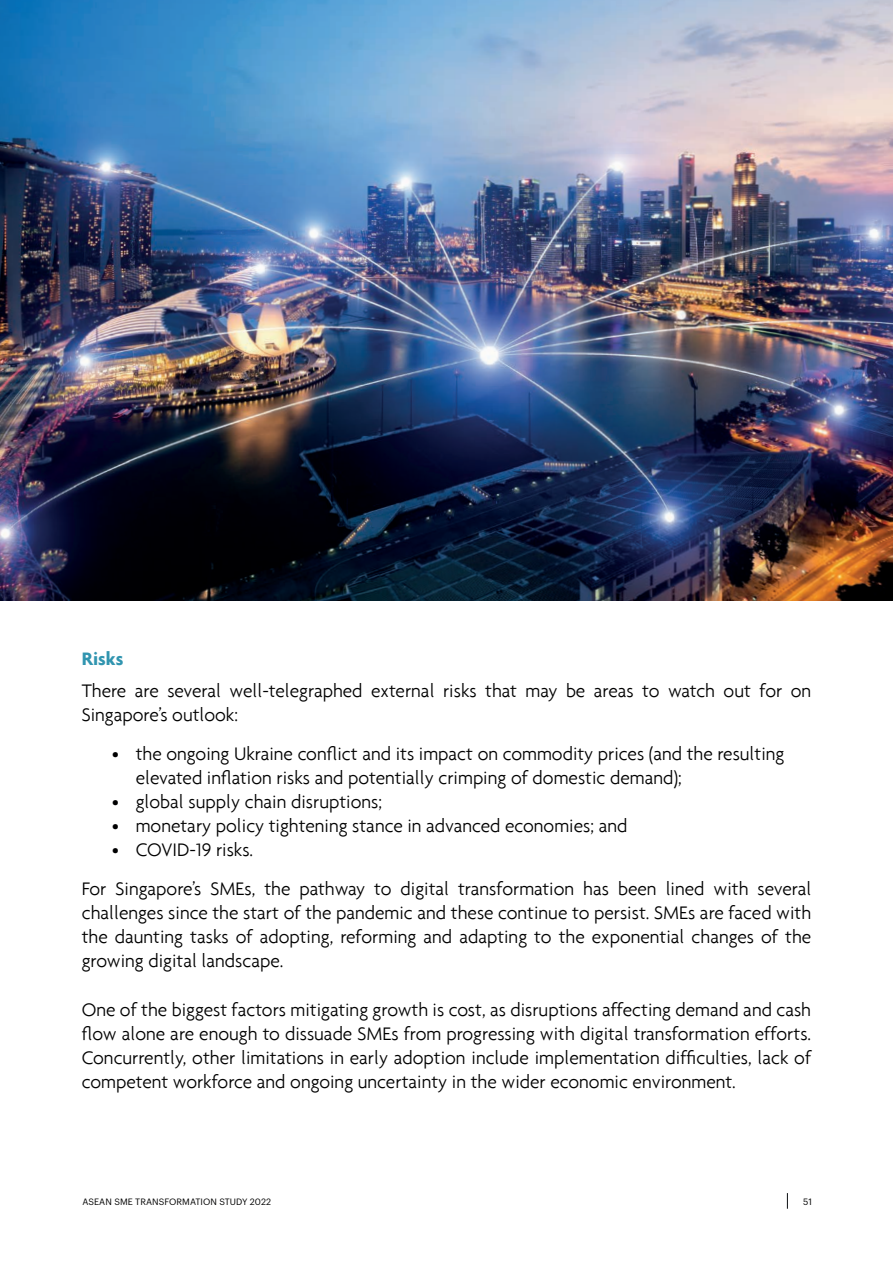
<style>
.page{position:relative;width:893px;height:1263px;background:#fff}
.page>*{position:absolute;margin:0;border:0;box-sizing:border-box;transform-origin:0 0}
.t1{font:300 19.5px/24px "Agenda";color:#000001}
.t2{font:700 19.5px "Agenda";color:#3195b0}
.t3{font:9px "Graphik";letter-spacing:.005em;color:#000001}
</style>
<div class="page">
<svg style="left:787px;top:1193px;width:1px;height:16px"></svg>
<img style="left:0;top:0;width:893px;height:600px">
<p class="t2" style="left:82px;top:647px;width:43px">Risks</p>
<p class="t1" style="left:82px;top:679px;width:731px">There are several well-telegraphed external risks that may be areas to watch out for on<br>Singapore’s outlook:</p>
<p class="t1" style="left:136px;top:742px;width:650px;text-indent:-24px">• the ongoing Ukraine conflict and its impact on commodity prices (and the resulting elevated inflation risks and potentially crimping of domestic demand);</p>
<p class="t1" style="left:112px;top:790px;width:272px">• global supply chain disruptions;</p>
<p class="t1" style="left:112px;top:814px;width:517px">• monetary policy tightening stance in advanced economies; and</p>
<p class="t1" style="left:82px;top:830px;width:731px;line-height:39px;text-indent:30px">• COVID-19 risks.<br>For Singapore’s SMEs, the pathway to digital transformation has been lined with several</p>
<p class="t1" style="left:82px;top:901px;width:731px;text-align:justify">challenges since the start of the pandemic and these continue to persist. SMEs are faced with the daunting tasks of adopting, reforming and adapting to the exponential changes of the growing digital landscape.</p>
<p class="t1" style="left:82px;top:997px;width:731px;text-align:justify">One of the biggest factors mitigating growth is cost, as disruptions affecting demand and cash flow alone are enough to dissuade SMEs from progressing with digital transformation efforts.<br>Concurrently, other limitations in early adoption include implementation difficulties, lack of competent workforce and ongoing uncertainty in the wider economic environment.</p>
<p class="t3" style="left:83px;top:1194px;width:190px">ASEAN SME TRANSFORMATION STUDY 2022</p>
<p class="t3" style="left:803px;top:1194px;width:10px">51</p>
</div>
